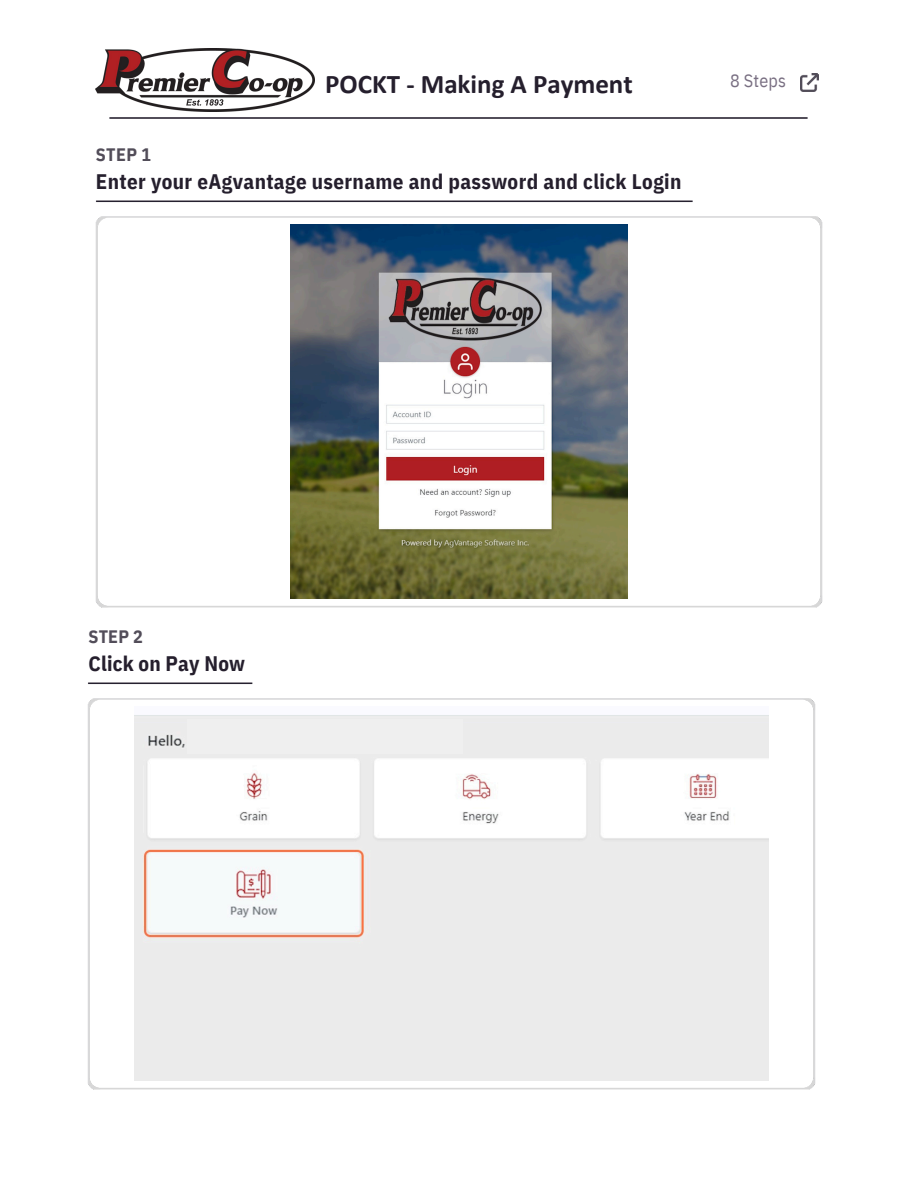
<style>
.page{position:relative;width:918px;height:1188px;background:#fff}
.page>*{position:absolute;margin:0;border:0;box-sizing:border-box;transform-origin:0 0}
.t1{font:700 27px "Calibri";color:#251f2d}
.t2{font:700 21px "IBM Plex Sans Cond";letter-spacing:.02em;color:#251f2d}
.t3{font:700 18px "IBM Plex Sans Cond";letter-spacing:.015em;color:#524d59}
.t4{font:18px "IBM Plex Sans Cond";letter-spacing:.01em;color:#796f82}
</style>
<div class="page">
<img style="left:109px;top:117px;width:699px;height:1px">
<img style="left:801px;top:73px;width:18px;height:18px">
<img style="left:88px;top:682px;width:728px;height:408px">
<img style="left:134px;top:706px;width:635px;height:375px">
<img style="left:95px;top:49px;width:220px;height:63px">
<img style="left:95px;top:200px;width:728px;height:408px">
<img style="left:291px;top:224px;width:336px;height:375px">
<div style="left:188px;top:719px;width:275px;height:35px;background:#efefef"></div>
<h2 class="t1" style="left:325px;top:73px;width:309px">POCKT - Making A Payment</h2>
<h2 class="t3" style="left:96px;top:142px;width:57px">STEP 1</h2>
<h2 class="t2" style="left:96px;top:167px;width:587px">Enter your eAgvantage username and password and click Login</h2>
<p class="t4" style="left:730px;top:68px;width:57px">8 Steps</p>
<p class="t3" style="left:88px;top:624px;width:56px">STEP 2</p>
<p class="t2" style="left:88px;top:649px;width:158px">Click on Pay Now</p>
</div>
